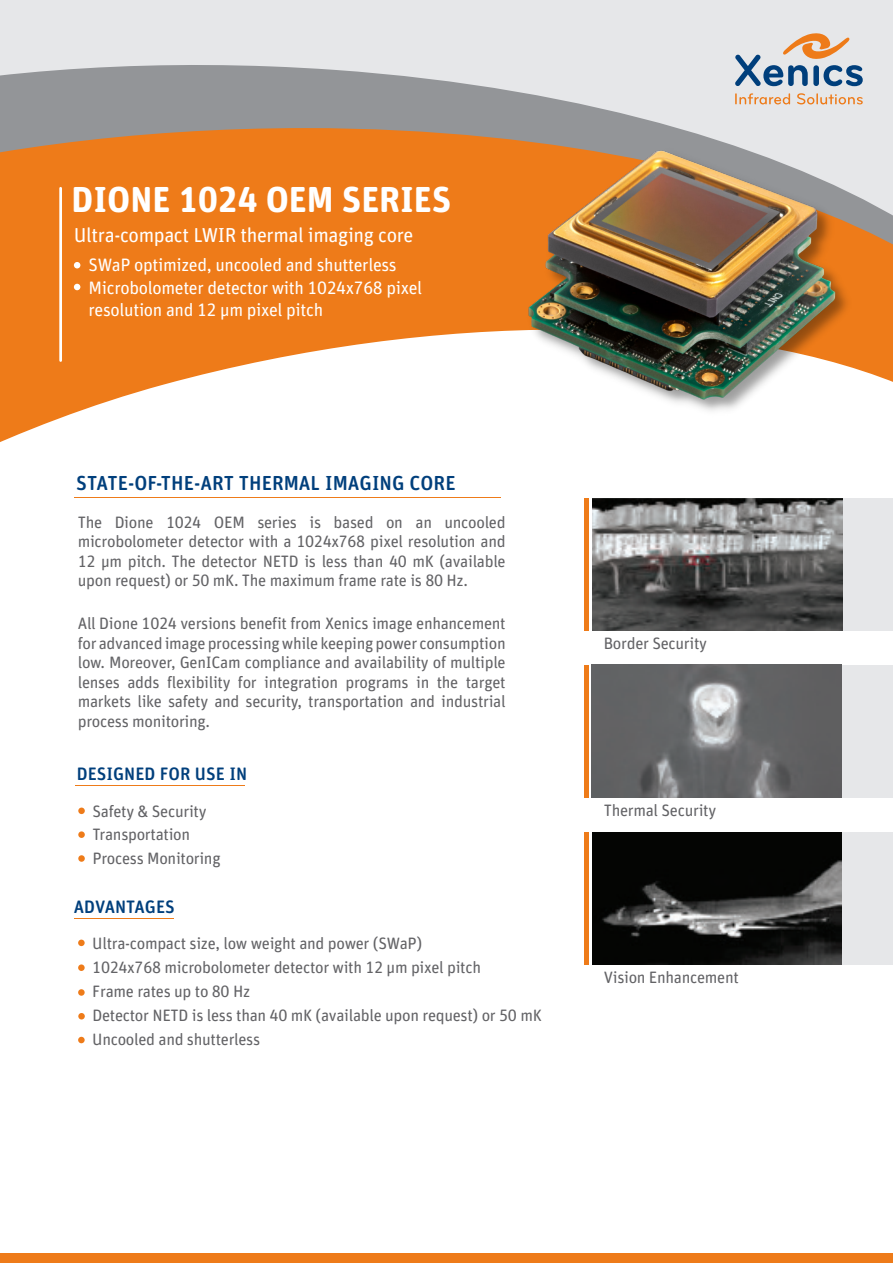
<style>
.page{position:relative;width:893px;height:1263px;background:#fff}
.page>*{position:absolute;margin:0;border:0;box-sizing:border-box;transform-origin:0 0}
.headline_underlined{font:700 36px "FF Unit Rounded Pro";color:#fff}
.headline_underlined-2{font:20.25px "FF Unit Rounded Pro";letter-spacing:-.02em;color:#fff}
.t1{font:500 20.25px "FF Unit Rounded Pro";color:#003f7c}
.titel_3{font:18px/21.6px "FF Unit Rounded Pro";letter-spacing:-.02em;color:#fff}
.t2{font:500 18px "FF Unit Rounded Pro";color:#003f7c}
.body{font:16.5px/19.5px "FF Unit Rounded Pro";letter-spacing:-.02em;color:#636366;text-align:justify}
.titeltje_boven_foto{font:16.5px "FF Unit Rounded Pro";letter-spacing:-.02em;color:#636366}
</style>
<div class="page">
<div style="left:0;top:0;width:893px;height:281px;background:#e6e7e9"></div>
<svg style="left:0;top:65px;width:480px;height:63px;background:#9a9c9f"></svg>
<svg style="left:0;top:128px;width:593px;height:424px;fill:#ee7b19"></svg>
<svg style="left:735px;top:33px;width:128px;height:53px"></svg>
<svg style="left:74px;top:262px;width:6px;height:6px"></svg>
<svg style="left:74px;top:284px;width:6px;height:6px"></svg>
<hr style="left:59px;top:188px;width:3px;height:173px;background:#fff">
<hr style="left:74px;top:497px;width:426px;height:1px;background:#ee7b19">
<div style="left:78px;top:807px;width:7px;height:7px;background:#ee7b19;border-radius:50%"></div>
<div style="left:78px;top:831px;width:7px;height:7px;background:#ee7b19;border-radius:50%"></div>
<svg style="left:78px;top:855px;width:7px;height:7px"></svg>
<hr style="left:74px;top:918px;width:99px;height:1px;background:#ee7b19">
<div style="left:78px;top:939px;width:7px;height:7px;background:#ee7b19;border-radius:50%"></div>
<div style="left:611px;top:498px;width:282px;height:132px;background:#e6e7e9"></div>
<hr style="left:584px;top:498px;width:4px;height:132px;background:#ee7b19">
<img style="left:593px;top:509px;width:250px;height:121px">
<div style="left:611px;top:665px;width:282px;height:133px;background:#e6e7e9"></div>
<hr style="left:584px;top:665px;width:4px;height:133px;background:#ee7b19">
<div style="left:611px;top:832px;width:282px;height:133px;background:#e6e7e9"></div>
<hr style="left:584px;top:832px;width:4px;height:133px;background:#ee7b19">
<img style="left:593px;top:833px;width:248px;height:131px">
<div style="left:0;top:1253px;width:893px;height:10px;background:#ee7b19"></div>
<img style="left:462px;top:86px;width:431px;height:423px">
<div style="left:78px;top:964px;width:7px;height:7px;background:#ee7b19;border-radius:50%"></div>
<div style="left:78px;top:989px;width:7px;height:7px;background:#ee7b19;border-radius:50%"></div>
<div style="left:78px;top:1013px;width:7px;height:6px;background:#ee7b19;border-radius:50%"></div>
<div style="left:78px;top:1037px;width:7px;height:6px;background:#ee7b19;border-radius:50%"></div>
<img style="left:592px;top:665px;width:249px;height:132px">
<hr style="left:75px;top:785px;width:170px;height:1px;background:#ee7b19">
<p class="headline_underlined" style="left:71px;top:174px;width:381px">DIONE 1024 OEM SERIES</p>
<p class="headline_underlined-2" style="left:74px;top:221px;width:341px">Ultra-compact LWIR thermal imaging core</p>
<p class="titel_3" style="left:89px;top:253px;width:310px">SWaP optimized, uncooled and shutterless</p>
<p class="titel_3" style="left:89px;top:276px;width:335px">Microbolometer detector with 1024x768 pixel resolution and 12 μm pixel pitch</p>
<p class="t1" style="left:76px;top:469px;width:381px">STATE-OF-THE-ART THERMAL IMAGING CORE</p>
<p class="body" style="left:78px;top:511px;width:429px">The Dione 1024 OEM series is based on an uncooled microbolometer detector with a 1024x768 pixel resolution and 12 μm pitch. The detector NETD is less than 40 mK (available upon request) or 50 mK. The maximum frame rate is 80 Hz.</p>
<p class="body" style="left:78px;top:613px;width:429px">All Dione 1024 versions benefit from Xenics image enhancement for advanced image processing while keeping power consumption low. Moreover, GenICam compliance and availability of multiple lenses adds flexibility for integration programs in the target markets like safety and security, transportation and industrial process monitoring.</p>
<p class="t2" style="left:77px;top:761px;width:172px">DESIGNED FOR USE IN</p>
<p class="body" style="left:92px;top:800px;width:116px">Safety &amp; Security</p>
<p class="body" style="left:92px;top:824px;width:99px">Transportation</p>
<p class="body" style="left:92px;top:848px;width:130px">Process Monitoring</p>
<p class="t2" style="left:74px;top:894px;width:103px">ADVANTAGES</p>
<p class="body" style="left:92px;top:930px;width:451px;line-height:24.2px;text-align:left">Ultra-compact size, low weight and power (SWaP)<br>1024x768 microbolometer detector with 12 μm pixel pitch<br>Frame rates up to 80 Hz<br>Detector NETD is less than 40 mK (available upon request) or 50 mK Uncooled and shutterless</p>
<p class="titeltje_boven_foto" style="left:604px;top:631px;width:105px">Border Security</p>
<p class="titeltje_boven_foto" style="left:604px;top:799px;width:114px">Thermal Security</p>
<p class="titeltje_boven_foto" style="left:604px;top:966px;width:137px">Vision Enhancement</p>
</div>
